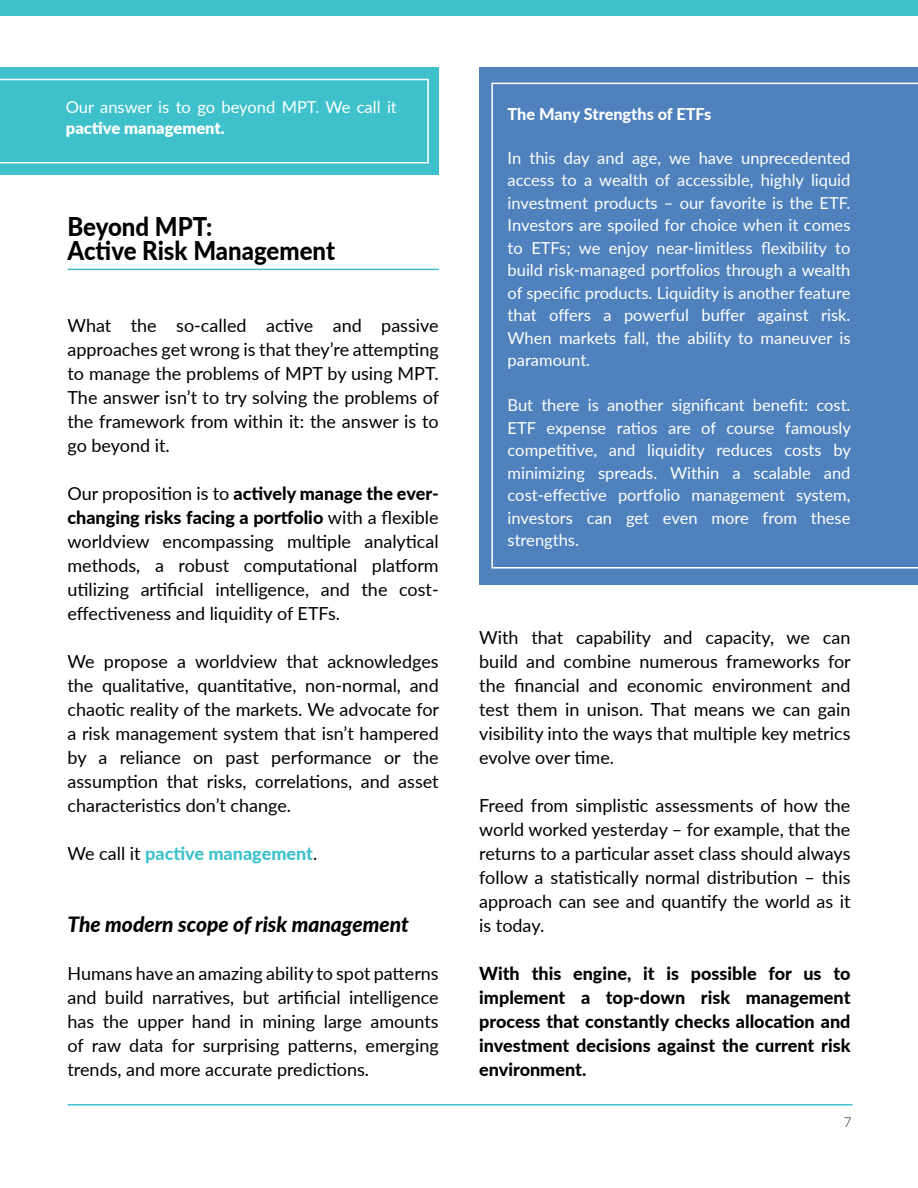
<style>
.page{position:relative;width:918px;height:1188px;background:#fff}
.page>*{position:absolute;margin:0;border:0;box-sizing:border-box;transform-origin:0 0}
.t1{font:800 25.8px "Lato";color:#000;scale:.93 1}
.t2{font:italic 800 21px "Lato";color:#000}
.t3{font:18px/24px "Lato";color:#000;text-align:justify}
.t4{font:800 18px/24px "Lato";color:#000;text-align:justify}
.t5{font:800 18px "Lato";color:#3ec1cb}
.t6{font:16.5px/22.5px "Lato";color:#fff;text-align:justify}
.t7{font:800 16.35px "Lato";color:#fff}
.t8{font:300 13.5px "Lato";color:#231f20}
.s1{font-weight:900}
.s2{font-weight:800}
.s3{font-weight:400;color:#000}
</style>
<div class="page">
<div style="left:1px;top:0;width:917px;height:16px;background:#3ec1cb"></div>
<hr style="left:68px;top:1104px;width:785px;height:2px;background:#3ec1cb">
<div style="left:0;top:68px;width:439px;height:108px;background:#3ec1cb"></div>
<div style="left:479px;top:68px;width:439px;height:517px;background:#4f81bd"></div>
<svg style="left:491px;top:83px;width:427px;height:486px"></svg>
<svg style="left:0;top:79px;width:429px;height:85px"></svg>
<hr style="left:68px;top:269px;width:371px;height:1px;background:#3ec1cb">
<p class="t6" style="left:66px;top:96px;width:333px;line-height:21px">Our answer is to go beyond MPT. We call it <span class="s1">pactive management.</span></p>
<p class="t7" style="left:508px;top:102px;width:205px">The Many Strengths of ETFs</p>
<p class="t6" style="left:508px;top:146px;width:344px">In this day and age, we have unprecedented access to a wealth of accessible, highly liquid investment products – our favorite is the ETF.<br>Investors are spoiled for choice when it comes to ETFs; we enjoy near-limitless flexibility to build risk-managed portfolios through a wealth of specific products. Liquidity is another feature that offers a powerful buffer against risk.<br>When markets fall, the ability to maneuver is paramount.</p>
<p class="t6" style="left:508px;top:393px;width:345px">But there is another significant benefit: cost.<br>ETF expense ratios are of course famously competitive, and liquidity reduces costs by minimizing spreads. Within a scalable and cost-effective portfolio management system, investors can get even more from these strengths.</p>
<p class="t1" style="left:68px;top:207px;width:157px">Beyond MPT:</p>
<p class="t1" style="left:68px;top:231px;width:289px">Active Risk Management</p>
<p class="t3" style="left:68px;top:312px;width:373px">What the so-called active and passive approaches get wrong is that they’re attempting to manage the problems of MPT by using MPT.<br>The answer isn’t to try solving the problems of the framework from within it: the answer is to go beyond it.</p>
<p class="t3" style="left:68px;top:480px;width:373px">Our proposition is to <span class="s2">actively manage the ever&shy;changing risks facing a portfolio</span> with a flexible worldview encompassing multiple analytical methods, a robust computational platform utilizing artificial intelligence, and the cost&shy;effectiveness and liquidity of ETFs.</p>
<p class="t3" style="left:68px;top:648px;width:373px">We propose a worldview that acknowledges the qualitative, quantitative, non-normal, and chaotic reality of the markets. We advocate for a risk management system that isn’t hampered by a reliance on past performance or the assumption that risks, correlations, and asset characteristics don’t change.</p>
<p class="t5" style="left:68px;top:840px;width:251px"><span class="s3">We call it</span> pactive management<span class="s3">.</span></p>
<p class="t3" style="left:479px;top:624px;width:373px">With that capability and capacity, we can build and combine numerous frameworks for the financial and economic environment and test them in unison. That means we can gain visibility into the ways that multiple key metrics evolve over time.</p>
<p class="t3" style="left:479px;top:792px;width:373px">Freed from simplistic assessments of how the world worked yesterday – for example, that the returns to a particular asset class should always follow a statistically normal distribution – this approach can see and quantify the world as it is today.</p>
<p class="t4" style="left:479px;top:960px;width:373px">With this engine, it is possible for us to implement a top-down risk management process that constantly checks allocation and investment decisions against the current risk environment.</p>
<p class="t2" style="left:68px;top:908px;width:343px">The modern scope of risk management</p>
<p class="t3" style="left:68px;top:960px;width:373px">Humans have an amazing ability to spot patterns and build narratives, but artificial intelligence has the upper hand in mining large amounts of raw data for surprising patterns, emerging trends, and more accurate predictions.</p>
<p class="t8" style="left:844px;top:1113px;width:9px">7</p>
</div>
